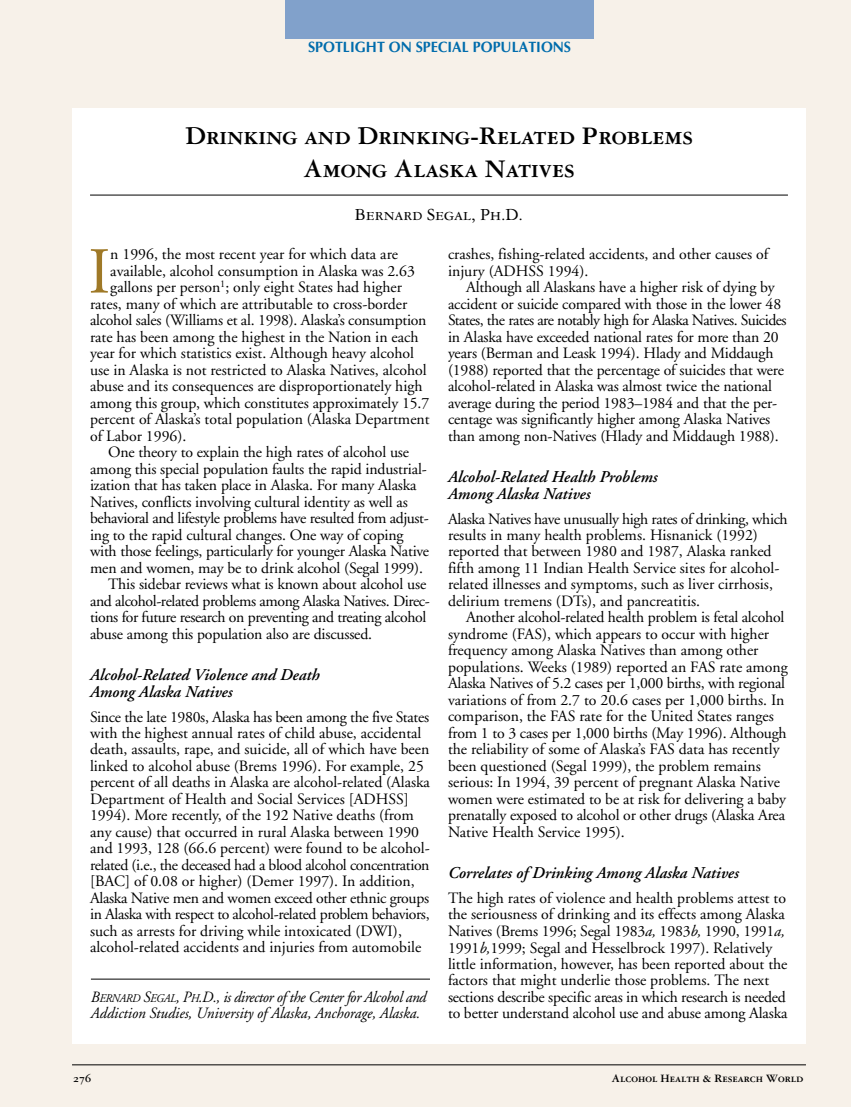
<style>
.page{position:relative;width:851px;height:1107px;background:#fff}
.page>*{position:absolute;margin:0;border:0;box-sizing:border-box;transform-origin:0 0}
.t1{font:65.4px "Adobe Garamond";color:#9f7927}
.t2{font:27px/33px "Garamond Three Bold SC";color:#000;text-align:center}
.t3{font:18px "Garamond Three SC";color:#000}
.t4{font:italic 600 16.5px/16.5px "Adobe Garamond";color:#000}
.t5{font:15.75px/16.5px "Adobe Garamond";letter-spacing:-.005em;color:#000}
.t6{font:15.75px "Adobe Garamond";letter-spacing:-.025em;color:#000}
.t7{font:italic 15.75px/16.5px "Adobe Garamond";letter-spacing:-.005em;color:#000;scale:.96 1}
.t8{font:700 15px "Optima";color:#006cac;scale:.95 1}
.t9{font:12px "Garamond Three Bold SC";color:#000}
.s1{font-size:11.85px}
.s2{font-style:italic}
</style>
<div class="page">
<div style="left:0;top:0;width:850px;height:1107px;background:#f7f1e9"></div>
<hr style="left:72px;top:1064px;width:734px;height:1px;background:#000">
<div style="left:72px;top:108px;width:734px;height:936px;background:#fff"></div>
<hr style="left:90px;top:195px;width:698px;height:1px;background:#000">
<hr style="left:91px;top:979px;width:339px;height:1px;background:#000">
<div style="left:285px;top:0;width:308px;height:38px;background:#81a1cb"></div>
<p class="t8" style="left:308px;top:40px;width:278px">SPOTLIGHT ON SPECIAL POPULATIONS</p>
<h2 class="t2" style="left:185px;top:121px;width:509px">Drinking and Drinking-Related Problems<br>Among Alaska Natives</h2>
<p class="t3" style="left:355px;top:208px;width:170px">Bernard Segal, Ph.D.</p>
<h1 class="t1" style="left:88px;top:245px;width:24px">I</h1>
<p class="t5" style="left:110px;top:248px;width:289px">n 1996, the most recent year for which data are</p>
<p class="t5" style="left:110px;top:264px;width:306px">available, alcohol consumption in Alaska was 2.63</p>
<p class="t5" style="left:110px;top:281px;width:293px">gallons per person<sup>1</sup>; only eight States had higher</p>
<p class="t5" style="left:90px;top:297px;width:319px">rates, many of which are attributable to cross-border</p>
<p class="t5" style="left:90px;top:314px;width:338px">alcohol sales (Williams et al. 1998). Alaska’s consumption</p>
<p class="t5" style="left:90px;top:330px;width:330px">rate has been among the highest in the Nation in each</p>
<p class="t5" style="left:90px;top:347px;width:325px">year for which statistics exist. Although heavy alcohol</p>
<p class="t5" style="left:90px;top:363px;width:338px">use in Alaska is not restricted to Alaska Natives, alcohol</p>
<p class="t5" style="left:90px;top:380px;width:334px">abuse and its consequences are disproportionately high</p>
<p class="t5" style="left:90px;top:396px;width:341px">among this group, which constitutes approximately 15.7</p>
<p class="t5" style="left:90px;top:413px;width:341px">percent of Alaska’s total population (Alaska Department</p>
<p class="t5" style="left:90px;top:429px;width:98px">of Labor 1996).</p>
<p class="t5" style="left:108px;top:446px;width:302px">One theory to explain the high rates of alcohol use</p>
<p class="t5" style="left:90px;top:462px;width:338px">among this special population faults the rapid industrial-</p>
<p class="t5" style="left:90px;top:479px;width:328px">ization that has taken place in Alaska. For many Alaska</p>
<p class="t5" style="left:90px;top:495px;width:319px">Natives, conflicts involving cultural identity as well as</p>
<p class="t6" style="left:90px;top:512px;width:340px">behavioral and lifestyle problems have resulted from adjust-</p>
<p class="t5" style="left:90px;top:528px;width:315px">ing to the rapid cultural changes. One way of coping</p>
<p class="t5" style="left:90px;top:545px;width:340px">with those feelings, particularly for younger Alaska Native</p>
<p class="t5" style="left:90px;top:561px;width:334px">men and women, may be to drink alcohol (Segal 1999).</p>
<p class="t5" style="left:108px;top:578px;width:319px">This sidebar reviews what is known about alcohol use</p>
<p class="t6" style="left:90px;top:595px;width:341px">and alcohol-related problems among Alaska Natives. Direc-</p>
<p class="t6" style="left:90px;top:611px;width:337px">tions for future research on preventing and treating alcohol</p>
<p class="t5" style="left:90px;top:627px;width:283px">abuse among this population also are discussed.</p>
<p class="t4" style="left:90px;top:668px;width:231px">Alcohol-Related Violence and Death<br>Among Alaska Natives</p>
<p class="t5" style="left:90px;top:710px;width:341px">Since the late 1980s, Alaska has been among the five States with the highest annual rates of child abuse, accidental death, assaults, rape, and suicide, all of which have been linked to alcohol abuse (Brems 1996). For example, 25 percent of all deaths in Alaska are alcohol-related (Alaska Department of Health and Social Services [ADHSS] 1994). More recently, of the 192 Native deaths (from any cause) that occurred in rural Alaska between 1990 and 1993, 128 (66.6 percent) were found to be alcohol&shy;related (i.e., the deceased had a blood alcohol concentration [BAC] of 0.08 or higher) (Demer 1997). In addition, Alaska Native men and women exceed other ethnic groups in Alaska with respect to alcohol-related problem behaviors, such as arrests for driving while intoxicated (DWI), alcohol-related accidents and injuries from automobile</p>
<p class="t7" style="left:91px;top:990px;width:351px">B<span class="s1">ERNARD</span> S<span class="s1">EGAL</span>, P<span class="s1">H</span>.D., is director of the Center for Alcohol and<br>Addiction Studies, University of Alaska, Anchorage, Alaska.</p>
<p class="t5" style="left:448px;top:248px;width:322px">crashes, fishing-related accidents, and other causes of injury (ADHSS 1994).</p>
<p class="t5" style="left:448px;top:281px;width:340px;text-indent:18px">Although all Alaskans have a higher risk of dying by accident or suicide compared with those in the lower 48<br>States, the rates are notably high for Alaska Natives. Suicides in Alaska have exceeded national rates for more than 20 years (Berman and Leask 1994). Hlady and Middaugh (1988) reported that the percentage of suicides that were alcohol-related in Alaska was almost twice the national average during the period 1983–1984 and that the per&shy;centage was significantly higher among Alaska Natives than among non-Natives (Hlady and Middaugh 1988).</p>
<p class="t4" style="left:448px;top:470px;width:211px">Alcohol-Related Health Problems<br>Among Alaska Natives</p>
<p class="t5" style="left:448px;top:512px;width:341px">Alaska Natives have unusually high rates of drinking, which results in many health problems. Hisnanick (1992) reported that between 1980 and 1987, Alaska ranked fifth among 11 Indian Health Service sites for alcohol&shy;related illnesses and symptoms, such as liver cirrhosis, delirium tremens (DTs), and pancreatitis.</p>
<p class="t5" style="left:448px;top:611px;width:341px;text-indent:18px">Another alcohol-related health problem is fetal alcohol syndrome (FAS), which appears to occur with higher frequency among Alaska Natives than among other populations. Weeks (1989) reported an FAS rate among Alaska Natives of 5.2 cases per 1,000 births, with regional variations of from 2.7 to 20.6 cases per 1,000 births. In comparison, the FAS rate for the United States ranges from 1 to 3 cases per 1,000 births (May 1996). Although the reliability of some of Alaska’s FAS data has recently been questioned (Segal 1999), the problem remains serious: In 1994, 39 percent of pregnant Alaska Native women were estimated to be at risk for delivering a baby prenatally exposed to alcohol or other drugs (Alaska Area Native Health Service 1995).</p>
<p class="t4" style="left:448px;top:866px;width:292px">Correlates of Drinking Among Alaska Natives</p>
<p class="t5" style="left:448px;top:891px;width:341px">The high rates of violence and health problems attest to the seriousness of drinking and its effects among Alaska Natives (Brems 1996; Segal 1983<span class="s2">a,</span> 1983<span class="s2">b,</span> 1990, 1991<span class="s2">a, </span>1991<span class="s2">b,</span>1999; Segal and Hesselbrock 1997). Relatively little information, however, has been reported about the factors that might underlie those problems. The next sections describe specific areas in which research is needed to better understand alcohol use and abuse among Alaska</p>
<p class="t9" style="left:73px;top:1074px;width:19px">276</p>
<p class="t9" style="left:611px;top:1074px;width:193px">Alcohol Health &amp; Research World</p>
</div>
